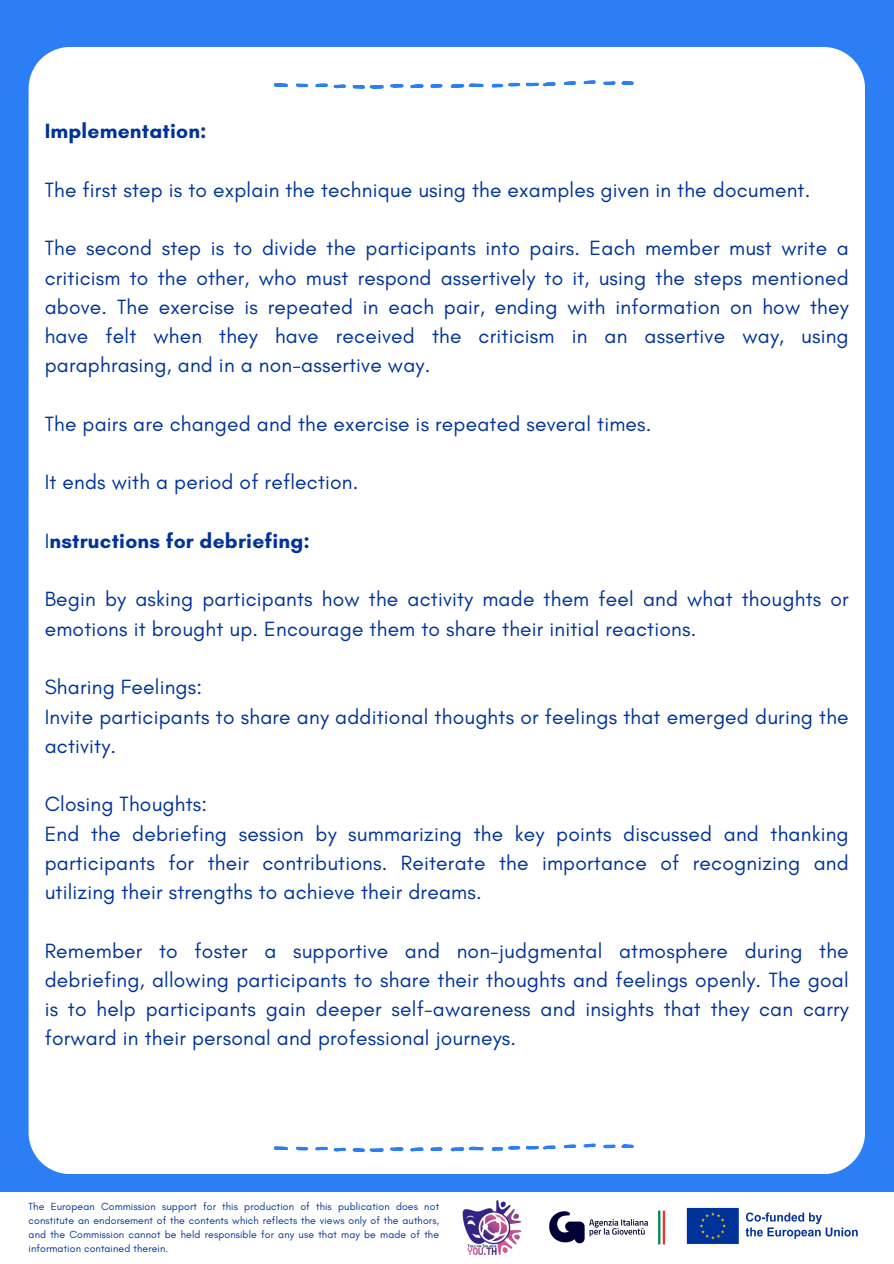
<style>
.page{position:relative;width:894px;height:1264px;background:#fff}
.page>*{position:absolute;margin:0;border:0;box-sizing:border-box;transform-origin:0 0}
.t1{font:21px/29.2px "Glacial Indifference";letter-spacing:.01em;color:#039}
.t2{font:700 21px "Glacial Indifference";letter-spacing:.01em;color:#039}
.t3{font:10.5px/14px "Glacial Indifference";letter-spacing:.01em;color:#039;text-align:justify}
.s1{font-weight:400}
</style>
<div class="page">
<div style="left:0;top:0;width:893px;height:1263px;background:#2c7ef4"></div>
<div style="left:0;top:1191px;width:893px;height:72px;background:#fff"></div>
<img style="left:453px;top:1191px;width:77px;height:64px">
<img style="left:545px;top:1191px;width:124px;height:54px">
<div style="left:29px;top:47px;width:835px;height:1126px;background:#fff"></div>
<svg style="left:273px;top:83px;width:15px;height:4px"></svg>
<svg style="left:295px;top:83px;width:13px;height:4px"></svg>
<svg style="left:314px;top:83px;width:32px;height:6px"></svg>
<svg style="left:352px;top:84px;width:72px;height:5px"></svg>
<svg style="left:430px;top:84px;width:13px;height:4px"></svg>
<svg style="left:450px;top:83px;width:34px;height:5px"></svg>
<svg style="left:491px;top:82px;width:65px;height:6px"></svg>
<svg style="left:563px;top:81px;width:13px;height:4px"></svg>
<svg style="left:583px;top:80px;width:13px;height:4px"></svg>
<svg style="left:602px;top:80px;width:32px;height:5px"></svg>
<svg style="left:273px;top:1146px;width:15px;height:4px"></svg>
<svg style="left:295px;top:1146px;width:13px;height:4px"></svg>
<svg style="left:314px;top:1146px;width:32px;height:5px"></svg>
<svg style="left:352px;top:1147px;width:72px;height:5px"></svg>
<svg style="left:430px;top:1147px;width:13px;height:4px"></svg>
<svg style="left:450px;top:1146px;width:34px;height:5px"></svg>
<svg style="left:491px;top:1145px;width:65px;height:5px"></svg>
<svg style="left:563px;top:1144px;width:13px;height:4px"></svg>
<svg style="left:583px;top:1143px;width:13px;height:4px"></svg>
<svg style="left:602px;top:1143px;width:32px;height:5px"></svg>
<img style="left:686px;top:1207px;width:172px;height:37px">
<h2 class="t2" style="left:45px;top:118px;width:163px">Implementation:</h2>
<h2 class="t1" style="left:45px;top:175px;width:767px">The first step is to explain the technique using the examples given in the document.</h2>
<h2 class="t1" style="left:45px;top:233px;width:805px;text-align:justify">The second step is to divide the participants into pairs. Each member must write a criticism to the other, who must respond assertively to it, using the steps mentioned above. The exercise is repeated in each pair, ending with information on how they have felt when they have received the criticism in an assertive way, using paraphrasing, and in a non-assertive way.</h2>
<h2 class="t1" style="left:45px;top:409px;width:608px">The pairs are changed and the exercise is repeated several times.</h2>
<h2 class="t1" style="left:45px;top:467px;width:315px">It ends with a period of reflection.</h2>
<h2 class="t2" style="left:45px;top:528px;width:267px"><span class="s1">I</span>nstructions for debriefing:</h2>
<h2 class="t1" style="left:45px;top:584px;width:805px">Begin by asking participants how the activity made them feel and what thoughts or emotions it brought up. Encourage them to share their initial reactions.</h2>
<h2 class="t1" style="left:45px;top:672px;width:805px">Sharing Feelings:<br>Invite participants to share any additional thoughts or feelings that emerged during the activity.</h2>
<h2 class="t1" style="left:45px;top:789px;width:805px">Closing Thoughts:<br>End the debriefing session by summarizing the key points discussed and thanking participants for their contributions. Reiterate the importance of recognizing and utilizing their strengths to achieve their dreams.</h2>
<p class="t1" style="left:45px;top:935px;width:805px;text-align:justify">Remember to foster a supportive and non-judgmental atmosphere during the debriefing, allowing participants to share their thoughts and feelings openly. The goal is to help participants gain deeper self-awareness and insights that they can carry forward in their personal and professional journeys.</p>
<p class="t3" style="left:29px;top:1199px;width:412px">The European Commission support for this production of this publication does not constitute an endorsement of the contents which reflects the views only of the authors, and the Commission cannot be held responsible for any use that may be made of the information contained therein.</p>
</div>
